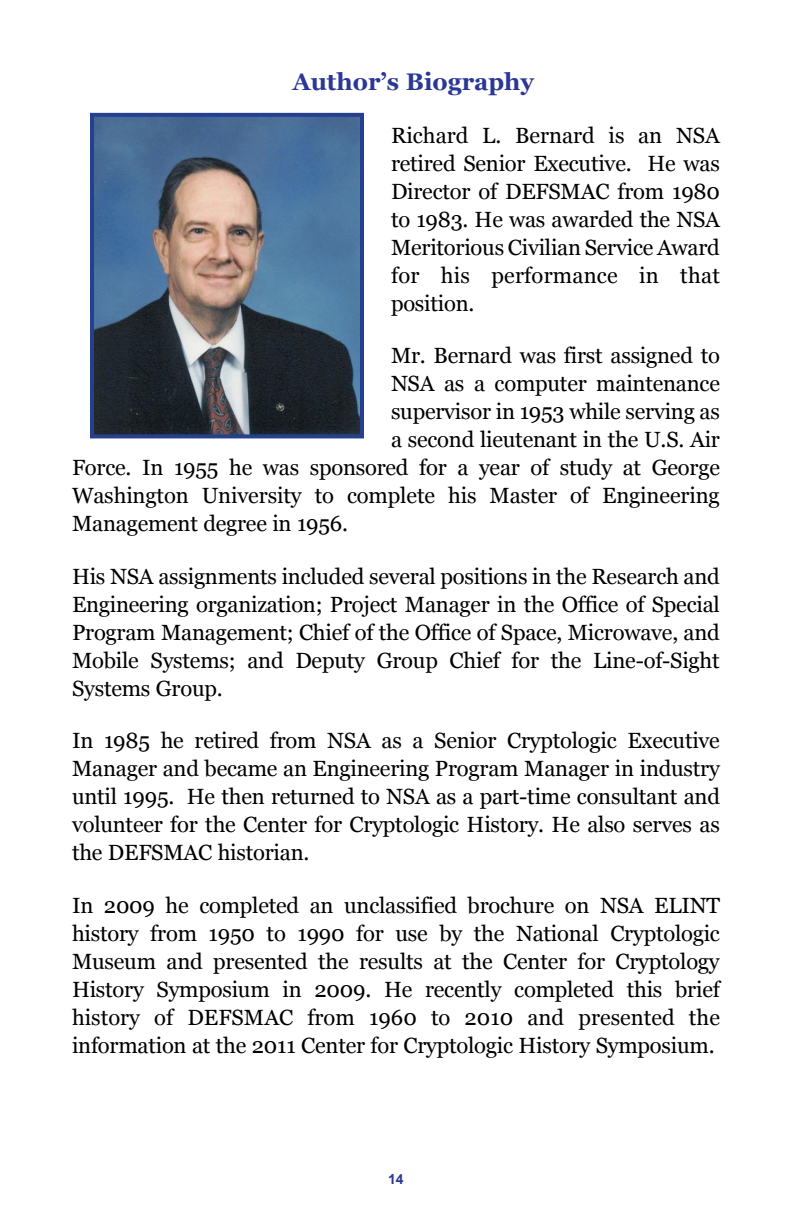
<style>
.page{position:relative;width:792px;height:1224px;background:#fff}
.page>*{position:absolute;margin:0;border:0;box-sizing:border-box;transform-origin:0 0}
.t1{font:700 24px "Georgia";color:#2b3795}
.t2{font:22px/28px "Georgia";letter-spacing:-.01em;color:#000;text-align:justify}
.t3{font:700 14px "Arial";color:#2b3795}
</style>
<div class="page">
<img style="left:95px;top:118px;width:264px;height:315px">
<div style="left:90px;top:113px;width:274px;height:325px;border:4px solid #25408f"></div>
<p class="t1" style="left:292px;top:68px;width:243px">Author’s Biography</p>
<p class="t2" style="left:391px;top:121px;width:330px">Richard L. Bernard is an NSA retired Senior Executive. He was Director of DEFSMAC from 1980 to 1983. He was awarded the NSA Meritorious Civilian Service Award for his performance in that position.</p>
<p class="t2" style="left:391px;top:341px;width:330px">Mr. Bernard was first assigned to</p>
<p class="t2" style="left:391px;top:369px;width:330px">NSA as a computer maintenance</p>
<p class="t2" style="left:391px;top:398px;width:330px">supervisor in 1953 while serving as</p>
<p class="t2" style="left:391px;top:426px;width:330px">a second lieutenant in the U.S. Air</p>
<p class="t2" style="left:72px;top:454px;width:650px">Force. In 1955 he was sponsored for a year of study at George</p>
<p class="t2" style="left:72px;top:482px;width:649px">Washington University to complete his Master of Engineering</p>
<p class="t2" style="left:72px;top:510px;width:278px">Management degree in 1956.</p>
<p class="t2" style="left:72px;top:562px;width:649px">His NSA assignments included several positions in the Research and Engineering organization; Project Manager in the Office of Special Program Management; Chief of the Office of Space, Microwave, and Mobile Systems; and Deputy Group Chief for the Line-of-Sight Systems Group.</p>
<p class="t2" style="left:72px;top:726px;width:649px">In 1985 he retired from NSA as a Senior Cryptologic Executive Manager and became an Engineering Program Manager in industry until 1995. He then returned to NSA as a part-time consultant and volunteer for the Center for Cryptologic History. He also serves as the DEFSMAC historian.</p>
<p class="t2" style="left:72px;top:891px;width:650px">In 2009 he completed an unclassified brochure on NSA ELINT history from 1950 to 1990 for use by the National Cryptologic Museum and presented the results at the Center for Cryptology History Symposium in 2009. He recently completed this brief history of DEFSMAC from 1960 to 2010 and presented the information at the 2011 Center for Cryptologic History Symposium.</p>
<p class="t3" style="left:388px;top:1170px;width:17px">14</p>
</div>
